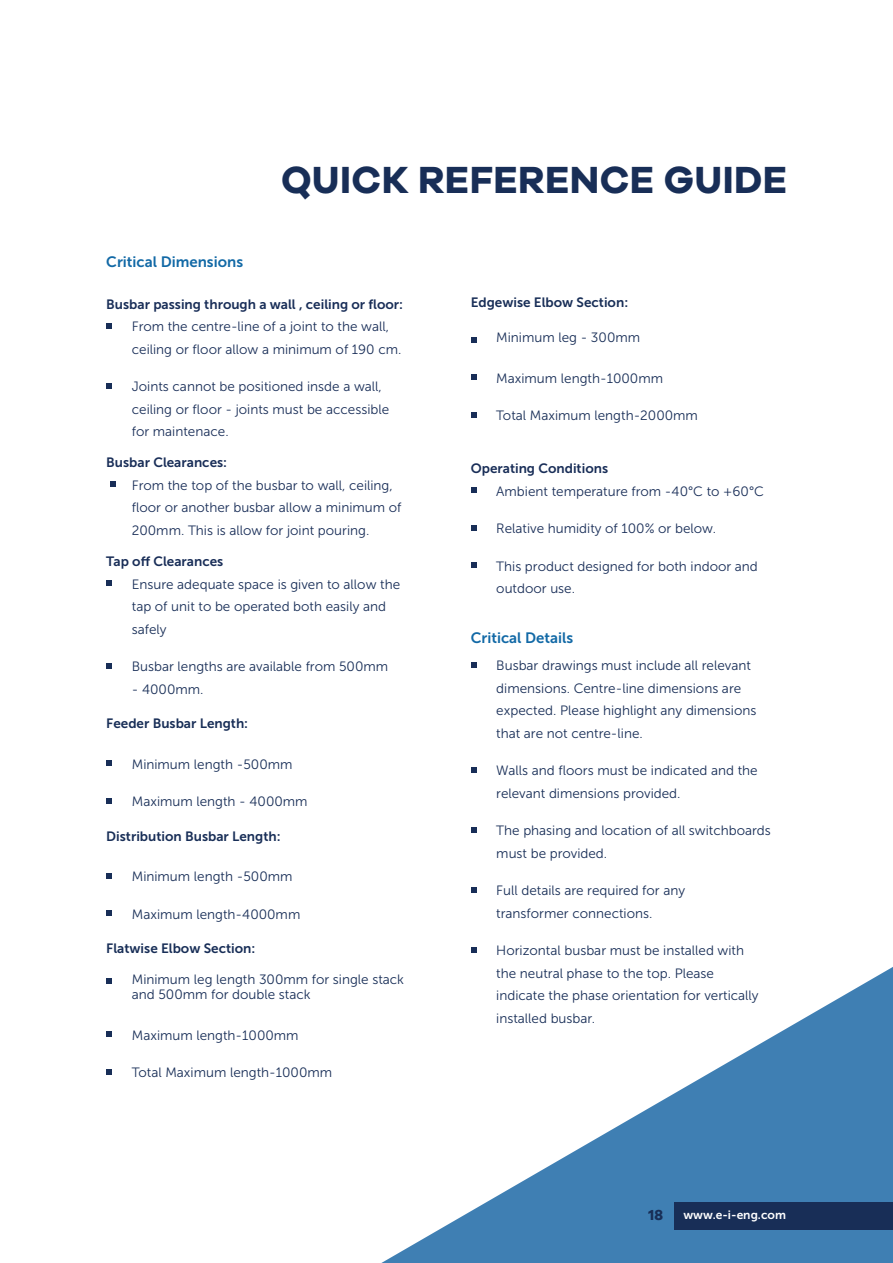
<style>
.page{position:relative;width:893px;height:1263px;background:#fff}
.page>*{position:absolute;margin:0;border:0;box-sizing:border-box;transform-origin:0 0}
.t1{font:700 39px "Galano Grotesque DEMO";letter-spacing:.01em;color:#182e57}
.t2{font:15px "Museo Sans 700";color:#1269a6}
.t3{font:700 15px "Galano Grotesque DEMO";color:#182e57}
.LIST_Bullets{font:13.5px/22.5px "Museo Sans 300";color:#182e57}
.LIST_Bullets-2{font:13.5px/22.5px "Museo Sans 300";color:#192e58}
.t4{font:13.5px "Museo Sans 700";color:#192e58}
.LIST_Bullets-3{font:13.5px "Museo Sans 700";color:#182e57}
.t5{font:12px "Museo Sans 700";color:#fff}
</style>
<div class="page">
<svg style="left:381px;top:967px;width:512px;height:296px"></svg>
<svg style="left:106px;top:323px;width:6px;height:5px"></svg>
<svg style="left:106px;top:383px;width:6px;height:5px"></svg>
<svg style="left:110px;top:482px;width:6px;height:5px"></svg>
<svg style="left:106px;top:580px;width:6px;height:6px"></svg>
<svg style="left:106px;top:663px;width:6px;height:5px"></svg>
<svg style="left:106px;top:760px;width:6px;height:6px"></svg>
<svg style="left:106px;top:798px;width:6px;height:5px"></svg>
<svg style="left:106px;top:873px;width:6px;height:5px"></svg>
<svg style="left:106px;top:910px;width:6px;height:6px"></svg>
<svg style="left:106px;top:978px;width:6px;height:6px"></svg>
<svg style="left:106px;top:1031px;width:6px;height:6px"></svg>
<svg style="left:106px;top:1069px;width:6px;height:5px"></svg>
<svg style="left:471px;top:337px;width:6px;height:5px"></svg>
<svg style="left:471px;top:375px;width:6px;height:5px"></svg>
<svg style="left:471px;top:412px;width:6px;height:5px"></svg>
<svg style="left:471px;top:487px;width:6px;height:6px"></svg>
<svg style="left:471px;top:525px;width:6px;height:5px"></svg>
<svg style="left:471px;top:562px;width:6px;height:6px"></svg>
<svg style="left:471px;top:662px;width:6px;height:5px"></svg>
<svg style="left:471px;top:767px;width:6px;height:5px"></svg>
<svg style="left:471px;top:827px;width:6px;height:5px"></svg>
<svg style="left:471px;top:887px;width:6px;height:5px"></svg>
<svg style="left:471px;top:947px;width:6px;height:5px"></svg>
<div style="left:674px;top:1202px;width:219px;height:27px;background:#182e57"></div>
<h1 class="t1" style="left:281px;top:163px;width:508px">QUICK REFERENCE GUIDE</h1>
<h2 class="t2" style="left:106px;top:253px;width:138px">Critical Dimensions</h2>
<p class="t4" style="left:106px;top:297px;width:298px">Busbar passing through a wall , ceiling or floor:</p>
<p class="LIST_Bullets-2" style="left:132px;top:315px;width:271px">From the centre-line of a joint to the wall, ceiling or floor allow a minimum of 190 cm.</p>
<p class="LIST_Bullets-2" style="left:132px;top:375px;width:259px">Joints cannot be positioned insde a wall, ceiling or floor - joints must be accessible for maintenace.</p>
<p class="t4" style="left:106px;top:455px;width:122px">Busbar Clearances:</p>
<p class="LIST_Bullets-2" style="left:132px;top:474px;width:271px">From the top of the busbar to wall, ceiling, floor or another busbar allow a minimum of<br>200mm. This is allow for joint pouring.</p>
<p class="t4" style="left:106px;top:554px;width:119px">Tap off Clearances</p>
<p class="LIST_Bullets" style="left:132px;top:573px;width:270px">Ensure adequate space is given to allow the tap of unit to be operated both easily and safely</p>
<p class="LIST_Bullets" style="left:132px;top:655px;width:258px">Busbar lengths are available from 500mm</p>
<p class="LIST_Bullets" style="left:132px;top:678px;width:73px">- 4000mm.</p>
<p class="LIST_Bullets-3" style="left:106px;top:716px;width:143px">Feeder Busbar Length:</p>
<p class="LIST_Bullets" style="left:132px;top:753px;width:162px">Minimum length -500mm</p>
<p class="LIST_Bullets" style="left:132px;top:790px;width:177px">Maximum length - 4000mm</p>
<p class="LIST_Bullets-3" style="left:106px;top:828px;width:176px">Distribution Busbar Length:</p>
<p class="LIST_Bullets" style="left:132px;top:865px;width:162px">Minimum length -500mm</p>
<p class="LIST_Bullets" style="left:132px;top:903px;width:170px">Maximum length-4000mm</p>
<p class="LIST_Bullets-3" style="left:106px;top:941px;width:151px">Flatwise Elbow Section:</p>
<p class="LIST_Bullets" style="left:132px;top:971px;width:274px;line-height:15.6px">Minimum leg length 300mm for single stack and 500mm for double stack</p>
<p class="LIST_Bullets" style="left:132px;top:1024px;width:168px">Maximum length-1000mm</p>
<p class="LIST_Bullets" style="left:132px;top:1061px;width:202px">Total Maximum length-1000mm</p>
<p class="LIST_Bullets-3" style="left:471px;top:294px;width:159px">Edgewise Elbow Section:</p>
<p class="LIST_Bullets" style="left:496px;top:327px;width:145px">Minimum leg - 300mm</p>
<p class="LIST_Bullets" style="left:496px;top:367px;width:168px">Maximum length-1000mm</p>
<p class="LIST_Bullets" style="left:496px;top:405px;width:203px">Total Maximum length-2000mm</p>
<p class="t4" style="left:471px;top:461px;width:139px">Operating Conditions</p>
<p class="LIST_Bullets-2" style="left:496px;top:480px;width:269px">Ambient temperature from -40°C to +60°C</p>
<p class="LIST_Bullets-2" style="left:496px;top:517px;width:221px">Relative humidity of 100% or below.</p>
<p class="LIST_Bullets-2" style="left:496px;top:555px;width:263px">This product designed for both indoor and outdoor use.</p>
<p class="t2" style="left:471px;top:630px;width:104px">Critical Details</p>
<p class="LIST_Bullets" style="left:496px;top:654px;width:262px">Busbar drawings must include all relevant dimensions. Centre-line dimensions are expected. Please highlight any dimensions that are not centre-line.</p>
<p class="LIST_Bullets" style="left:496px;top:759px;width:263px">Walls and floors must be indicated and the relevant dimensions provided.</p>
<p class="LIST_Bullets" style="left:496px;top:819px;width:276px">The phasing and location of all switchboards must be provided.</p>
<p class="LIST_Bullets" style="left:496px;top:879px;width:190px">Full details are required for any transformer connections.</p>
<p class="LIST_Bullets" style="left:496px;top:939px;width:264px">Horizontal busbar must be installed with the neutral phase to the top. Please indicate the phase orientation for vertically installed busbar.</p>
<p class="t3" style="left:648px;top:1208px;width:16px">18</p>
<p class="t5" style="left:683px;top:1208px;width:104px">www.e-i-eng.com</p>
</div>
